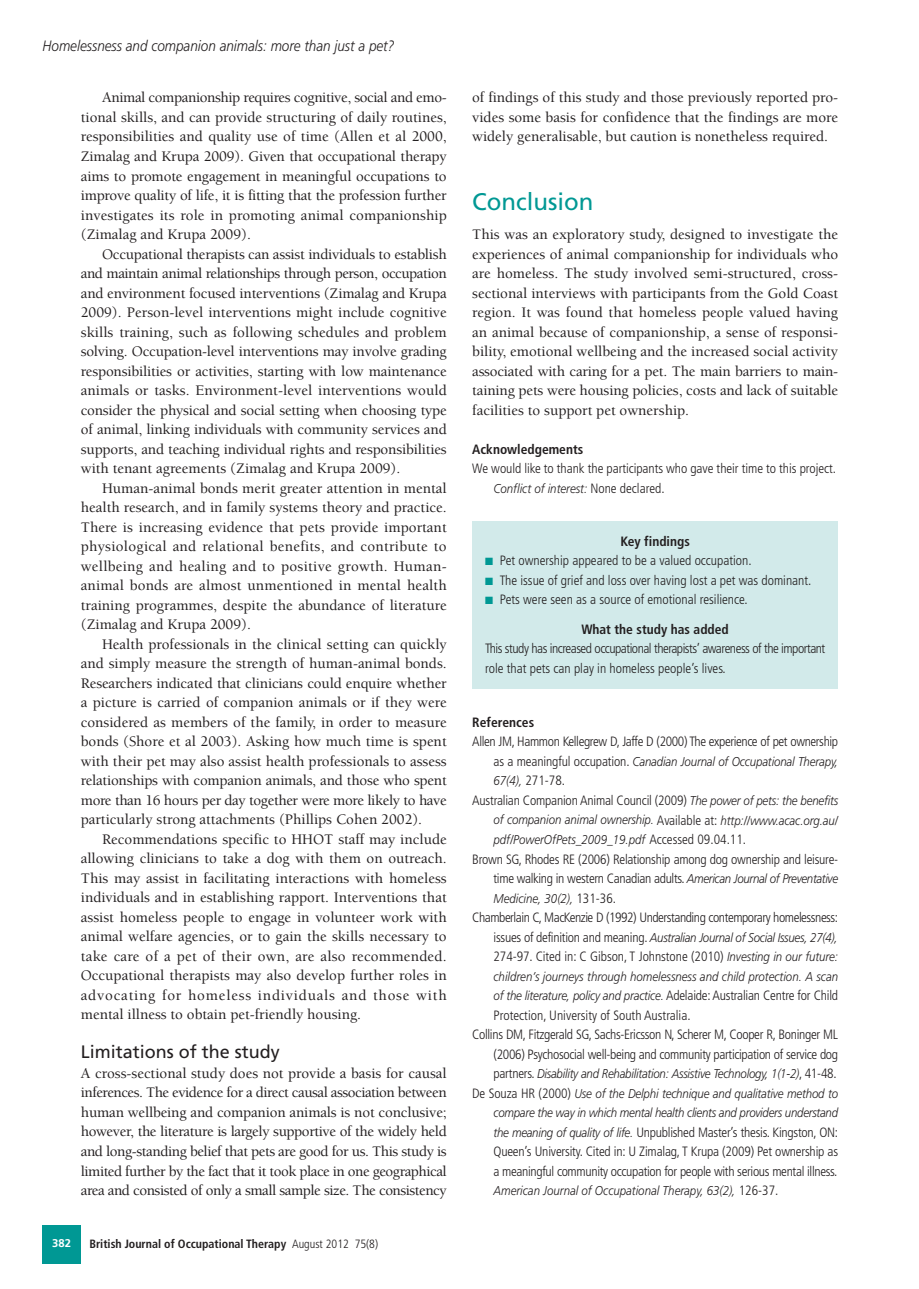
<style>
.page{position:relative;width:919px;height:1289px;background:#fff}
.page>*{position:absolute;margin:0;border:0;box-sizing:border-box;transform-origin:0 0}
.t1{font:24px "Frutiger";color:#009894}
.t2{font:18px "Frutiger";color:#231f20}
.t3{font:500 15px/19.5px "Berkeley";color:#231f20;text-align:justify}
.t4{font:italic 300 15px "Frutiger";color:#231f20;scale:.9 1}
.t5{font:300 condensed 13.5px/19.5px "Frutiger";letter-spacing:-.025em;color:#231f20}
.t6{font:300 condensed 13.5px/29.2px "Frutiger";color:#231f20}
.t7{font:300 condensed 13.5px "Frutiger";letter-spacing:-.005em;color:#231f20}
.t8{font:700 condensed 13.5px "Frutiger";color:#231f20}
.t9{font:italic 300 12.75px/19.5px "Frutiger";letter-spacing:-.01em;color:#231f20;scale:.9 1}
.t10{font:700 condensed 12px "Frutiger";color:#231f20}
.t11{font:700 11.25px "Frutiger";color:#fff}
.s1{font-weight:300}
.s2{font-style:normal;font-stretch:condensed;font-size:13.5px}
.s3{color:#009894}
.s4{font-weight:700}
.s5{font-style:italic;font-stretch:normal;font-size:12.75px}
</style>
<div class="page">
<div style="left:43px;top:1225px;width:38px;height:38px;background:#009894"></div>
<div style="left:472px;top:521px;width:366px;height:167px;background:#d2eaea"></div>
<p class="t4" style="left:43px;top:39px;width:392px">Homelessness and companion animals: more than just a pet?</p>
<p class="t3" style="left:81px;top:89px;width:367px;text-indent:21px">Animal companionship requires cognitive, social and emo&shy;tional skills, and can provide structuring of daily routines, responsibilities and quality use of time (Allen et al 2000, Zimalag and Krupa 2009). Given that occupational therapy aims to promote engagement in meaningful occupations to improve quality of life, it is fitting that the profession further investigates its role in promoting animal companionship (Zimalag and Krupa 2009).</p>
<p class="t3" style="left:81px;top:245px;width:367px;text-indent:21px">Occupational therapists can assist individuals to establish and maintain animal relationships through person, occupation and environment focused interventions (Zimalag and Krupa 2009). Person-level interventions might include cognitive skills training, such as following schedules and problem solving. Occupation-level interventions may involve grading responsibilities or activities, starting with low maintenance animals or tasks. Environment-level interventions would consider the physical and social setting when choosing type of animal, linking individuals with community services and supports, and teaching individual rights and responsibilities with tenant agreements (Zimalag and Krupa 2009).</p>
<p class="t3" style="left:81px;top:479px;width:367px;text-indent:21px">Human-animal bonds merit greater attention in mental health research, and in family systems theory and practice.<br>There is increasing evidence that pets provide important physiological and relational benefits, and contribute to wellbeing and healing and to positive growth. Human&shy;animal bonds are almost unmentioned in mental health training programmes, despite the abundance of literature (Zimalag and Krupa 2009).</p>
<p class="t3" style="left:81px;top:635px;width:367px;text-indent:21px">Health professionals in the clinical setting can quickly and simply measure the strength of human-animal bonds.<br>Researchers indicated that clinicians could enquire whether a picture is carried of companion animals or if they were considered as members of the family, in order to measure bonds (Shore et al 2003). Asking how much time is spent with their pet may also assist health professionals to assess relationships with companion animals, and those who spent more than 16 hours per day together were more likely to have particularly strong attachments (Phillips Cohen 2002).</p>
<p class="t3" style="left:81px;top:830px;width:367px;text-indent:21px">Recommendations specific to HHOT staff may include allowing clinicians to take a dog with them on outreach.<br>This may assist in facilitating interactions with homeless individuals and in establishing rapport. Interventions that assist homeless people to engage in volunteer work with animal welfare agencies, or to gain the skills necessary to take care of a pet of their own, are also recommended.<br>Occupational therapists may also develop further roles in advocating for homeless individuals and those with mental illness to obtain pet-friendly housing.</p>
<p class="t2" style="left:81px;top:1044px;width:200px">Limitations of the study</p>
<p class="t3" style="left:81px;top:1064px;width:367px">A cross-sectional study does not provide a basis for causal inferences. The evidence for a direct causal association between human wellbeing and companion animals is not conclusive; however, the literature is largely supportive of the widely held and long-standing belief that pets are good for us. This study is limited further by the fact that it took place in one geographical area and consisted of only a small sample size. The consistency</p>
<p class="t11" style="left:52px;top:1238px;width:20px">382</p>
<p class="t10" style="left:89px;top:1238px;width:290px">British Journal of Occupational Therapy <span class="s1">August 2012 75(8)</span></p>
<p class="t3" style="left:472px;top:89px;width:367px">of findings of this study and those previously reported pro&shy;vides some basis for confidence that the findings are more widely generalisable, but caution is nonetheless required.</p>
<h1 class="t1" style="left:472px;top:192px;width:123px">Conclusion</h1>
<p class="t3" style="left:472px;top:226px;width:367px">This was an exploratory study, designed to investigate the experiences of animal companionship for individuals who are homeless. The study involved semi-structured, cross&shy;sectional interviews with participants from the Gold Coast region. It was found that homeless people valued having an animal because of companionship, a sense of responsi&shy;bility, emotional wellbeing and the increased social activity associated with caring for a pet. The main barriers to main&shy;taining pets were housing policies, costs and lack of suitable facilities to support pet ownership.</p>
<p class="t8" style="left:472px;top:443px;width:112px">Acknowledgements</p>
<p class="t7" style="left:472px;top:463px;width:365px">We would like to thank the participants who gave their time to this project.</p>
<p class="t9" style="left:493px;top:479px;width:192px">Conflict of interest: <span class="s2">None declared.</span></p>
<p class="t8" style="left:620px;top:535px;width:71px">Key findings</p>
<p class="t6" style="left:485px;top:547px;width:268px"><span class="s3">■</span> Pet ownership appeared to be a valued occupation.</p>
<p class="t6" style="left:485px;top:566px;width:328px"><span class="s3">■</span> The issue of grief and loss over having lost a pet was dominant.</p>
<p class="t6" style="left:581px;top:586px;width:168px;text-indent:-96px"><span class="s3">■</span> Pets were seen as a source of emotional resilience.<br><span class="s4">What the study has added</span></p>
<p class="t5" style="left:485px;top:639px;width:342px">This study has increased occupational therapists’ awareness of the important role that pets can play in homeless people’s lives.</p>
<p class="t8" style="left:472px;top:716px;width:63px">References</p>
<p class="t5" style="left:472px;top:733px;width:367px">Allen JM, Hammon Kellegrew D, Jaffe D (2000) The experience of pet ownership</p>
<p class="t9" style="left:493px;top:752px;width:384px"><span class="s2">as a meaningful occupation.</span> Canadian Journal of Occupational Therapy,</p>
<p class="t5" style="left:472px;top:772px;width:367px;text-indent:21px"><span class="s5">67(4),</span> 271-78.<br>Australian Companion Animal Council (2009) <span class="s5">The power of pets: the benefits</span></p>
<p class="t9" style="left:493px;top:811px;width:384px">of companion animal ownership. <span class="s2">Available at:</span> http://www.acac.org.au/ pdf/PowerOfPets_2009_19.pdf <span class="s2">Accessed 09.04.11.</span></p>
<p class="t5" style="left:472px;top:850px;width:367px;text-align:right">Brown SG, Rhodes RE (2006) Relationship among dog ownership and leisure&shy;time walking in western Canadian adults. <span class="s5">American Journal of Preventative</span></p>
<p class="t9" style="left:493px;top:889px;width:138px">Medicine, 30(2), <span class="s2">131-36.</span></p>
<p class="t5" style="left:472px;top:908px;width:367px">Chamberlain C, MacKenzie D (1992) Understanding contemporary homelessness:</p>
<p class="t9" style="left:493px;top:928px;width:384px"><span class="s2">issues of definition and meaning.</span> Australian Journal of Social Issues, 27(4),</p>
<p class="t7" style="left:493px;top:950px;width:346px">274-97. Cited in: C Gibson, T Johnstone (2010) <span class="s5">Investing in our future:</span></p>
<p class="t9" style="left:493px;top:967px;width:384px">children’s journeys through homelessness and child protection. A scan of the literature, policy and practice. <span class="s2">Adelaide:Australian Centre for Child</span></p>
<p class="t6" style="left:493px;top:1001px;width:198px">Protection, University of South Australia.</p>
<p class="t5" style="left:472px;top:1025px;width:367px">Collins DM, Fitzgerald SG, Sachs-Ericsson N, Scherer M, Cooper R, Boninger ML</p>
<p class="t5" style="left:493px;top:1045px;width:346px">(2006) Psychosocial well-being and community participation of service dog</p>
<p class="t9" style="left:472px;top:1064px;width:408px;text-align:right"><span class="s2">partners.</span> Disability and Rehabilitation: Assistive Technology, 1(1-2)<span class="s2">, 41-48.<br>De Souza HR (2000)</span> Use of the Delphi technique and qualitative method to compare the way in which mental health clients and providers understand</p>
<p class="t5" style="left:493px;top:1123px;width:346px;text-align:justify"><span class="s5">the meaning of quality of life.</span> Unpublished Master’s thesis. Kingston, ON:<br>Queen’s University. Cited in: U Zimalag, T Krupa (2009) Pet ownership as a meaningful community occupation for people with serious mental illness.</p>
<p class="t9" style="left:493px;top:1181px;width:318px">American Journal of Occupational Therapy, 63(2), <span class="s2">126-37.</span></p>
</div>
